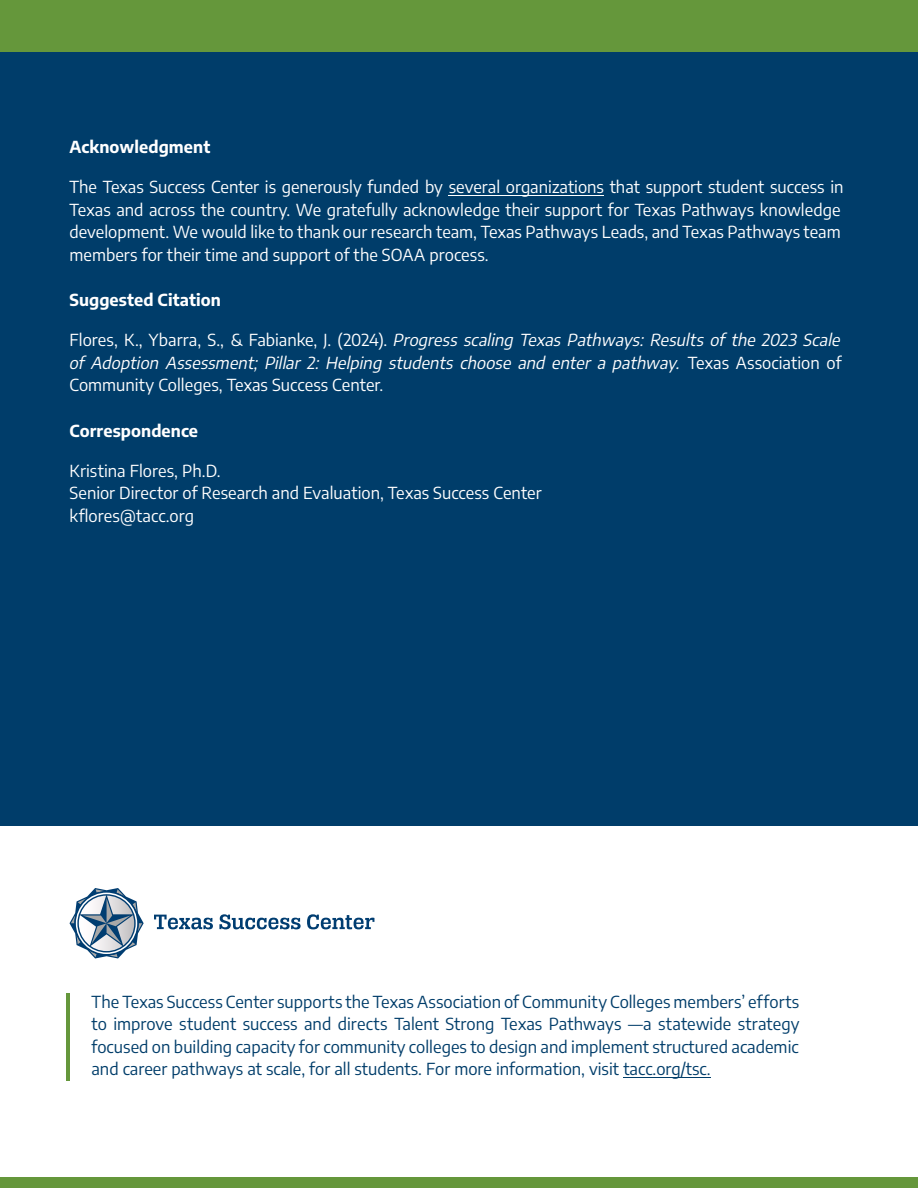
<style>
.page{position:relative;width:918px;height:1188px;background:#fff}
.page>*{position:absolute;margin:0;border:0;box-sizing:border-box;transform-origin:0 0}
.Body{font:16.5px/22.5px "Encode Sans";color:#fff}
.Body-2{font:16.5px/22.5px "Encode Sans";color:#003d6a;text-align:justify}
.Body-3{font:italic 16.5px/22.5px "Encode Sans";color:#fff}
.Body-4{font:700 16.5px "Encode Sans";letter-spacing:.005em;color:#fff}
.s1{font-style:normal}
</style>
<div class="page">
<div style="left:0;top:46px;width:918px;height:780px;background:#003d6a"></div>
<div style="left:0;top:0;width:918px;height:52px;background:#65973b"></div>
<div style="left:0;top:1177px;width:918px;height:11px;background:#65973b"></div>
<svg style="left:70px;top:888px;width:74px;height:70px"></svg>
<svg style="left:154px;top:915px;width:59px;height:14px"></svg>
<svg style="left:219px;top:914px;width:82px;height:15px"></svg>
<svg style="left:307px;top:914px;width:67px;height:15px"></svg>
<hr style="left:66px;top:993px;width:4px;height:88px;background:#65973b">
<hr style="left:449px;top:195px;width:155px;height:1px;background:#fff">
<hr style="left:623px;top:1077px;width:88px;height:1px;background:#003d6a">
<p class="Body-4" style="left:70px;top:136px;width:142px">Acknowledgment</p>
<p class="Body" style="left:70px;top:175px;width:776px">The Texas Success Center is generously funded by several organizations that support student success in Texas and across the country. We gratefully acknowledge their support for Texas Pathways knowledge development. We would like to thank our research team, Texas Pathways Leads, and Texas Pathways team members for their time and support of the SOAA process.</p>
<p class="Body-4" style="left:70px;top:289px;width:153px">Suggested Citation</p>
<p class="Body-3" style="left:69px;top:328px;width:777px"><span class="s1">F l o r e s , K . , Y b a r r a , S . , &amp; Fa b i a n ke , J . (2 0 24) .</span> Progress scaling Texas Pathways: Results of the 2023 Scale of Adoption Assessment; Pillar 2: Helping students choose and enter a pathway. <span class="s1">Te x a s A s s o c i a t i o n o f<br>Community Colleges, Texas Success Center.</span></p>
<p class="Body-4" style="left:70px;top:419px;width:130px">Correspondence</p>
<p class="Body" style="left:70px;top:459px;width:474px">Kristina Flores, Ph.D.<br>Senior Director of Research and Evaluation, Texas Success Center kflores@tacc.org</p>
<p class="Body-2" style="left:91px;top:989px;width:710px">The Texas Success Center supports the Texas Association of Community Colleges members’ efforts to improve student success and directs Talent Strong Texas Pathways —a statewide strategy focused on building capacity for community colleges to design and implement structured academic and career pathways at scale, for all students. For more information, visit tacc.org/tsc.</p>
</div>
